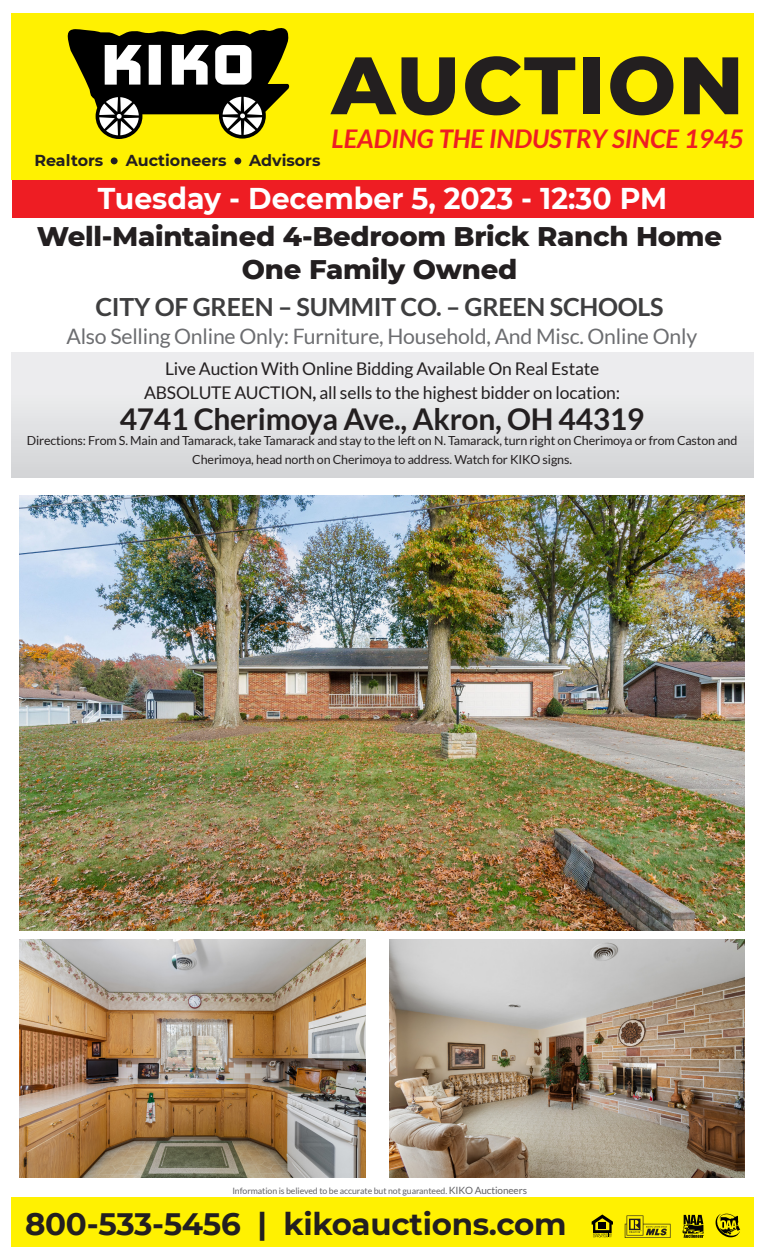
<style>
.page{position:relative;width:765px;height:1260px;background:#fff}
.page>*{position:absolute;margin:0;border:0;box-sizing:border-box;transform-origin:0 0}
.t1{font:800 81.25px "Montserrat";letter-spacing:.025em;color:#231f20}
.t2{font:700 31px "Montserrat";letter-spacing:-.01em;color:#231f20}
.t3{font:700 30px "Lato";letter-spacing:-.01em;color:#231f20}
.t4{font:700 30px "Montserrat";color:#fff;scale:.95 1}
.t5{font:800 27.5px "Montserrat";letter-spacing:-.01em;color:#231f20}
.t6{font:italic 700 25.75px "Lato";color:#ee1d23}
.t7{font:700 25px "Lato";letter-spacing:-.01em;color:#3e3e3f}
.t8{font:21.25px "Lato";letter-spacing:-.01em;color:#6c6d70}
.t9{font:17.5px "Lato";letter-spacing:-.01em;color:#231f20}
.t10{font:700 15.88px "Montserrat";color:#231f20}
.t11{font:12.5px/18.8px "Lato";letter-spacing:-.01em;color:#231f20;text-align:center}
.t12{font:8.75px "Lato";letter-spacing:-.01em;color:#636366}
.s1{font-weight:700}
.s2{font-size:10px}
</style>
<div class="page">
<div style="left:11px;top:1197px;width:743px;height:49px;background:#fff101"></div>
<svg style="left:592px;top:1215px;width:21px;height:22px"></svg>
<svg style="left:625px;top:1215px;width:45px;height:23px"></svg>
<svg style="left:682px;top:1215px;width:22px;height:23px"></svg>
<svg style="left:716px;top:1214px;width:24px;height:24px"></svg>
<div style="left:11px;top:353px;width:743px;height:124px;background:linear-gradient(to bottom,#f2f2f3,#d5d7d8)"></div>
<div style="left:12px;top:180px;width:741px;height:38px;background:#ee1d23"></div>
<img style="left:19px;top:940px;width:346px;height:237px">
<img style="left:389px;top:940px;width:356px;height:237px">
<img style="left:19px;top:495px;width:726px;height:436px">
<div style="left:11px;top:13px;width:743px;height:167px;background:#fff101"></div>
<svg style="left:67px;top:28px;width:223px;height:111px"></svg>
<div style="left:111px;top:157px;width:7px;height:7px;background:#231f20;border-radius:50%"></div>
<div style="left:234px;top:158px;width:7px;height:6px;background:#231f20;border-radius:50%"></div>
<p class="t10" style="left:34px;top:149px;width:70px">Realtors</p>
<p class="t10" style="left:126px;top:149px;width:102px">Auctioneers</p>
<p class="t10" style="left:249px;top:149px;width:73px">Advisors</p>
<p class="t1" style="left:332px;top:26px;width:414px">AUCTION</p>
<p class="t6" style="left:332px;top:124px;width:414px">LEADING THE INDUSTRY SINCE 1945</p>
<p class="t4" style="left:98px;top:177px;width:601px">Tuesday - December 5, 2023 - 12:30 PM</p>
<p class="t5" style="left:37px;top:216px;width:687px">Well-Maintained 4-Bedroom Brick Ranch Home</p>
<p class="t5" style="left:242px;top:249px;width:277px">One Family Owned</p>
<p class="t7" style="left:95px;top:292px;width:570px">CITY OF GREEN – SUMMIT CO. – GREEN SCHOOLS</p>
<p class="t8" style="left:66px;top:325px;width:632px">Also Selling Online Only: Furniture, Household, And Misc. Online Only</p>
<p class="t9" style="left:165px;top:359px;width:436px">Live Auction With Online Bidding Available On Real Estate</p>
<p class="t9" style="left:144px;top:383px;width:478px">ABSOLUTE AUCTION<span class="s1">,</span> all sells to the highest bidder on location:</p>
<p class="t3" style="left:120px;top:402px;width:526px">4741 Cherimoya Ave., Akron, OH 44319</p>
<p class="t11" style="left:27px;top:431px;width:712px">Directions: From S. Main and Tamarack, take Tamarack and stay to the left on N. Tamarack, turn right on Cherimoya or from Caston and<br>Cherimoya, head north on Cherimoya to address. Watch for KIKO signs.</p>
<p class="t12" style="left:232px;top:1186px;width:296px">Information is believed to be accurate but not guaranteed. <span class="s2">KIKO Auctioneers</span></p>
<p class="t2" style="left:25px;top:1202px;width:543px">800-533-5456 | kikoauctions.com</p>
</div>
